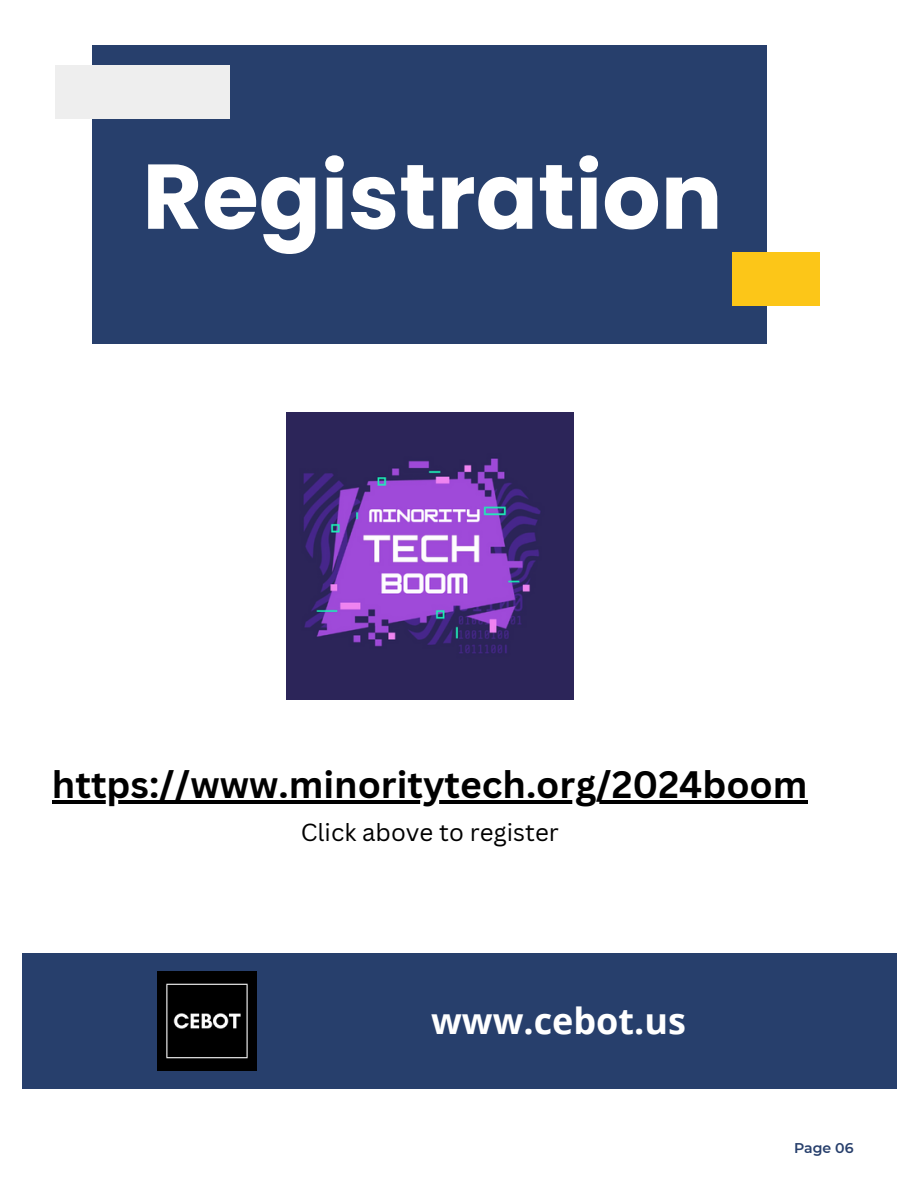
<style>
.page{position:relative;width:918px;height:1188px;background:#fff}
.page>*{position:absolute;margin:0;border:0;box-sizing:border-box;transform-origin:0 0}
.t1{font:700 91.65px "Poppins";color:#fff}
.t2{font:700 37.2px "Canva Sans";color:#000}
.t3{font:700 36px "Open Sans";color:#fff}
.t4{font:24px "Canva Sans";color:#000}
.t5{font:600 14.1px "Montserrat";color:#273f6c}
</style>
<div class="page">
<div style="left:22px;top:954px;width:874px;height:135px;background:#273f6c"></div>
<div style="left:93px;top:46px;width:674px;height:298px;background:#273f6c"></div>
<div style="left:55px;top:65px;width:175px;height:53px;background:#eee"></div>
<div style="left:733px;top:252px;width:87px;height:54px;background:#fcc618"></div>
<img style="left:157px;top:972px;width:99px;height:99px">
<img style="left:286px;top:413px;width:287px;height:287px">
<hr style="left:52px;top:800px;width:756px;height:4px;background:#000">
<h1 class="t1" style="left:142px;top:133px;width:582px">Registration</h1>
<p class="t2" style="left:52px;top:758px;width:757px">https://www.minoritytech.org/2024boom</p>
<p class="t4" style="left:301px;top:815px;width:259px">Click above to register</p>
<p class="t3" style="left:431px;top:995px;width:256px">www.cebot.us</p>
<p class="t5" style="left:794px;top:1139px;width:61px">Page 06</p>
</div>
